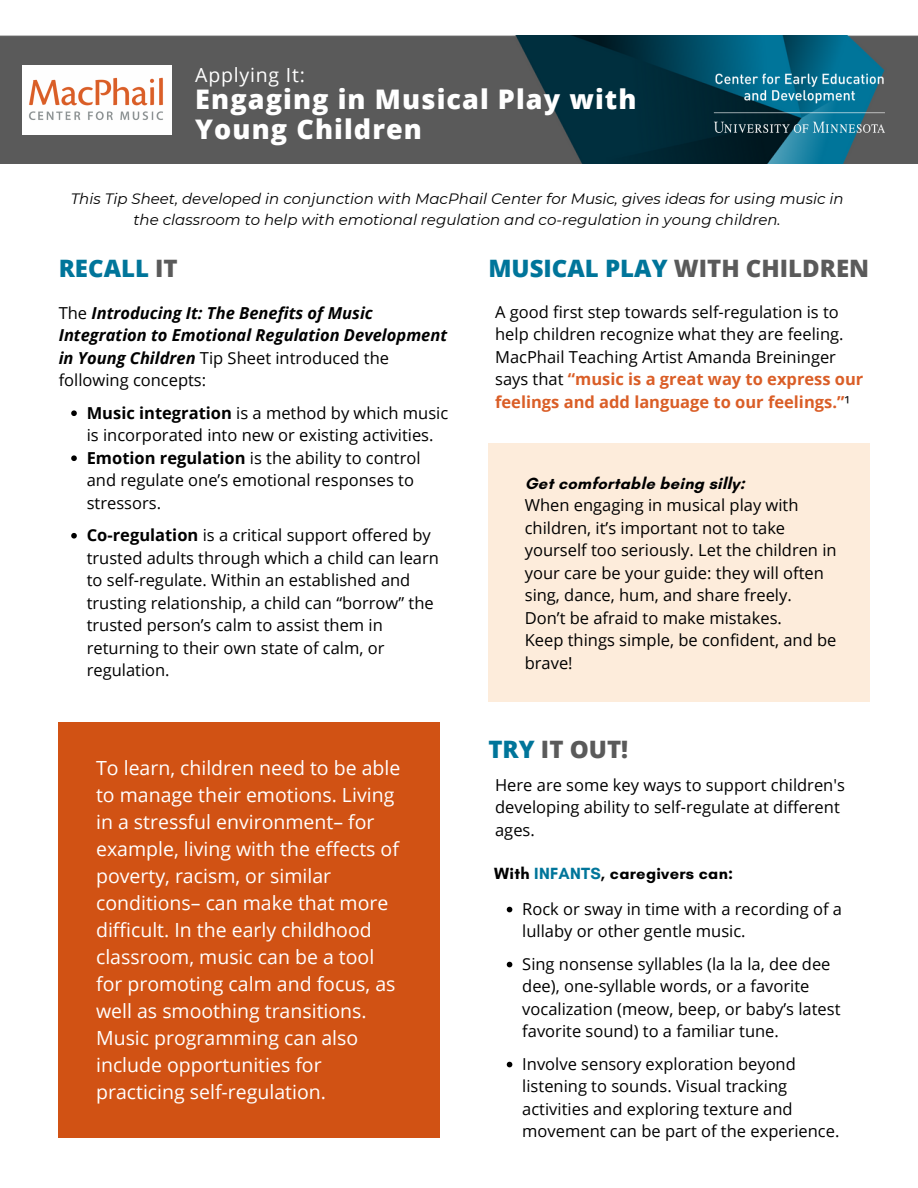
<style>
.page{position:relative;width:918px;height:1188px;background:#fff}
.page>*{position:absolute;margin:0;border:0;box-sizing:border-box;transform-origin:0 0}
.t1{font:800 27px/29.2px "Open Sans";letter-spacing:.04em;color:#fff}
.t2{font:800 24px "Open Sans";color:#5a5a5a}
.t3{font:800 24px "Open Sans";color:#00759a}
.t4{font:19.5px/27px "Open Sans";color:#fff}
.t5{font:19.5px "Open Sans";letter-spacing:.04em;color:#fff}
.t6{font:16.5px/22.5px "Open Sans";color:#000}
.t7{font:italic 700 16.5px/22.5px "Open Sans";color:#000}
.t8{font:700 16.5px "Glacial Indifference";letter-spacing:.015em;color:#000}
.t9{font:italic 15px/20.2px "Montserrat";color:#000;text-align:center}
.s1{color:#5a5a5a}
.s2{font-weight:400;font-style:normal}
.s3{font-weight:700}
.s4{color:#00759a}
.s5{font-weight:700;color:#da5e27}
</style>
<div class="page">
<div style="left:59px;top:722px;width:381px;height:416px;background:#d15214"></div>
<img style="left:0;top:36px;width:918px;height:128px">
<img style="left:713px;top:74px;width:172px;height:63px">
<img style="left:2px;top:36px;width:189px;height:128px">
<svg style="left:71px;top:410px;width:6px;height:6px"></svg>
<svg style="left:71px;top:455px;width:6px;height:6px"></svg>
<svg style="left:71px;top:533px;width:6px;height:6px"></svg>
<div style="left:488px;top:443px;width:382px;height:259px;background:#fdecdb"></div>
<svg style="left:507px;top:907px;width:5px;height:5px"></svg>
<svg style="left:507px;top:962px;width:5px;height:5px"></svg>
<svg style="left:507px;top:1062px;width:5px;height:5px"></svg>
<p class="t5" style="left:195px;top:61px;width:111px">Applying It:</p>
<p class="t1" style="left:195px;top:84px;width:443px">Engaging in Musical Play with<br>Young Children</p>
<p class="t9" style="left:71px;top:189px;width:774px">This Tip Sheet, developed in conjunction with MacPhail Center for Music, gives ideas for using music in the classroom to help with emotional regulation and co-regulation in young children.</p>
<h2 class="t3" style="left:59px;top:251px;width:121px">RECALL <span class="s1">IT</span></h2>
<h2 class="t7" style="left:59px;top:301px;width:390px"><span class="s2">The</span> Introducing It: The Benefits of Music Integration to Emotional Regulation Development in Young Children <span class="s2">Tip Sheet introduced the following concepts:</span></h2>
<p class="t6" style="left:87px;top:401px;width:363px"><span class="s3">Music integration</span> is a method by which music is incorporated into new or existing activities.</p>
<p class="t6" style="left:87px;top:446px;width:335px"><span class="s3">Emotion regulation</span> is the ability to control and regulate one’s emotional responses to stressors.</p>
<p class="t6" style="left:87px;top:523px;width:354px"><span class="s3">Co-regulation</span> is a critical support offered by trusted adults through which a child can learn to self-regulate. Within an established and trusting relationship, a child can “borrow” the trusted person’s calm to assist them in returning to their own state of calm, or regulation.</p>
<p class="t2" style="left:488px;top:251px;width:382px"><span class="s4">MUSICAL PLAY</span> WITH CHILDREN</p>
<p class="t6" style="left:495px;top:300px;width:370px">A good first step towards self-regulation is to help children recognize what they are feeling.<br>MacPhail Teaching Artist Amanda Breininger says that <span class="s5">“music is a great way to express our feelings and add language to our feelings.”</span>¹</p>
<h4 class="t8" style="left:525px;top:473px;width:222px">Get comfortable being silly:</h4>
<p class="t6" style="left:525px;top:493px;width:313px">When engaging in musical play with children, it’s important not to take yourself too seriously. Let the children in your care be your guide: they will often sing, dance, hum, and share freely.</p>
<p class="t6" style="left:525px;top:606px;width:259px">Don’t be afraid to make mistakes.</p>
<p class="t6" style="left:525px;top:628px;width:313px">Keep things simple, be confident, and be brave!</p>
<p class="t4" style="left:96px;top:754px;width:306px">To learn, children need to be able to manage their emotions. Living in a stressful environment– for example, living with the effects of poverty, racism, or similar conditions– can make that more difficult. In the early childhood classroom, music can be a tool for promoting calm and focus, as well as smoothing transitions.<br>Music programming can also include opportunities for practicing self-regulation.</p>
<p class="t2" style="left:488px;top:732px;width:141px"><span class="s4">TRY</span> IT OUT!</p>
<p class="t6" style="left:495px;top:773px;width:351px">Here are some key ways to support children's developing ability to self-regulate at different ages.</p>
<p class="t8" style="left:494px;top:864px;width:240px">With <span class="s4">INFANTS</span>, caregivers can:</p>
<h3 class="t6" style="left:522px;top:897px;width:321px">Rock or sway in time with a recording of a lullaby or other gentle music.</h3>
<h2 class="t6" style="left:522px;top:952px;width:320px">Sing nonsense syllables (la la la, dee dee dee), one-syllable words, or a favorite vocalization (meow, beep, or baby’s latest favorite sound) to a familiar tune.</h2>
<p class="t6" style="left:522px;top:1052px;width:319px">Involve sensory exploration beyond listening to sounds. Visual tracking activities and exploring texture and movement can be part of the experience.</p>
</div>
